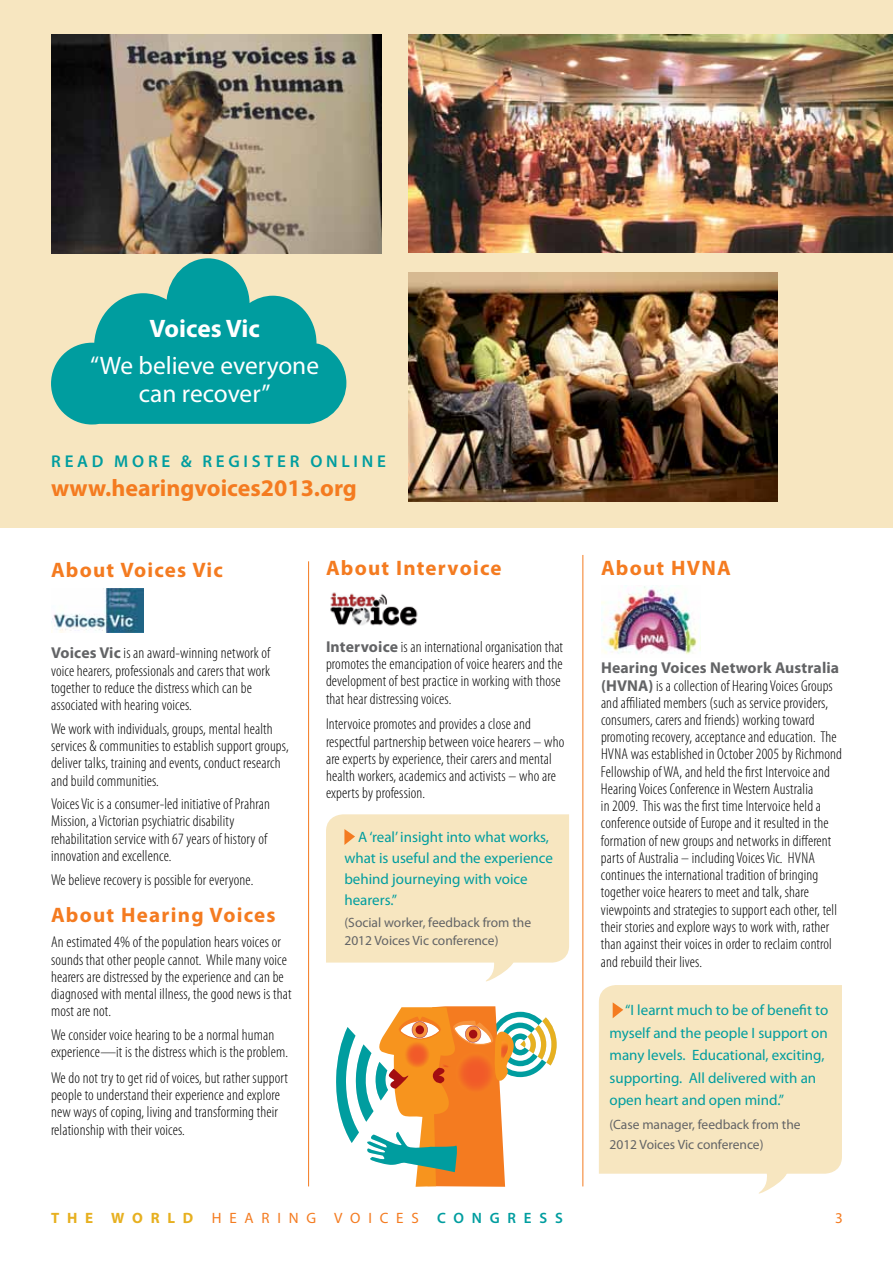
<style>
.page{position:relative;width:893px;height:1263px;background:#fff}
.page>*{position:absolute;margin:0;border:0;box-sizing:border-box;transform-origin:0 0}
.t1{font:25.35px/28px "Myriad Pro";color:#fff;text-align:center}
.t2{font:700 25.35px "Myriad Pro";color:#fff}
.t3{font:700 24px "Myriad Pro";color:#f47b20}
.t4{font:700 21px "Myriad Pro";letter-spacing:.06em;color:#f47b20}
.t5{font:600 17.1px "Myriad Pro";letter-spacing:.22em;color:#009d9f}
.t6{font:300 condensed 15.75px/17.2px "Myriad Pro";letter-spacing:.01em;color:#000}
.t7{font:15px/22.5px "Myriad Pro";color:#009d9f}
.t8{font:15px "Myriad Pro";letter-spacing:.52em;color:#f47b20}
.t9{font:600 15px "Myriad Pro";color:#009d9f}
.t10{font:13.5px/19.5px "Myriad Pro";color:#636466}
.s1{font-weight:700;font-stretch:normal;color:#636466}
.s2{font-weight:700;color:#e7b020}
.s3{font-weight:600;color:#009d9f}
</style>
<div class="page">
<div style="left:599px;top:985px;width:243px;height:189px;background:#f7e6c0"></div>
<svg style="left:750px;top:1157px;width:39px;height:37px"></svg>
<hr style="left:583px;top:555px;width:1px;height:631px;background:#f47b20">
<hr style="left:308px;top:561px;width:1px;height:625px;background:#f47b20">
<img style="left:51px;top:588px;width:93px;height:45px">
<img style="left:330px;top:592px;width:88px;height:34px">
<img style="left:601px;top:586px;width:100px;height:68px">
<svg style="left:613px;top:1002px;width:10px;height:16px"></svg>
<div style="left:0;top:0;width:893px;height:527px;background:#f7e6c0"></div>
<svg style="left:336px;top:1006px;width:221px;height:181px"></svg>
<img style="left:51px;top:35px;width:331px;height:219px">
<svg style="left:51px;top:258px;width:295px;height:166px;fill:#009d9f"></svg>
<img style="left:409px;top:273px;width:369px;height:229px">
<img style="left:409px;top:35px;width:484px;height:217px">
<svg style="left:326px;top:814px;width:243px;height:168px;background:#f7e8c6"></svg>
<h1 class="t2" style="left:150px;top:314px;width:112px">Voices Vic</h1>
<h1 class="t1" style="left:90px;top:352px;width:230px">“We believe everyone can recover”</h1>
<p class="t5" style="left:51px;top:452px;width:336px">READ MORE &amp; REGISTER ONLINE</p>
<h2 class="t3" style="left:51px;top:474px;width:307px">www.hearingvoices2013.org</h2>
<h3 class="t4" style="left:51px;top:558px;width:173px">About Voices Vic</h3>
<p class="t6" style="left:51px;top:645px;width:221px"><span class="s1">Voices Vic</span> is an award-winning network of voice hearers, professionals and carers that work together to reduce the distress which can be associated with hearing voices.</p>
<p class="t6" style="left:51px;top:720px;width:239px">We work with individuals, groups, mental health services &amp; communities to establish support groups, deliver talks, training and events, conduct research and build communities.</p>
<p class="t6" style="left:51px;top:796px;width:220px">Voices Vic is a consumer-led initiative of Prahran Mission, a Victorian psychiatric disability rehabilitation service with 67 years of history of innovation and excellence.</p>
<p class="t6" style="left:51px;top:871px;width:204px">We believe recovery is possible for everyone.</p>
<h3 class="t4" style="left:51px;top:903px;width:226px">About Hearing Voices</h3>
<p class="t6" style="left:51px;top:934px;width:242px">An estimated 4% of the population hears voices or sounds that other people cannot. While many voice hearers are distressed by the experience and can be diagnosed with mental illness, the good news is that most are not.</p>
<p class="t6" style="left:51px;top:1026px;width:239px">We consider voice hearing to be a normal human experience—it is the distress which is the problem.</p>
<p class="t6" style="left:51px;top:1069px;width:239px">We do not try to get rid of voices, but rather support people to understand their experience and explore new ways of coping, living and transforming their relationship with their voices.</p>
<h3 class="t4" style="left:326px;top:556px;width:177px">About Intervoice</h3>
<p class="t6" style="left:326px;top:638px;width:238px"><span class="s1">Intervoice</span> is an international organisation that promotes the emancipation of voice hearers and the development of best practice in working with those that hear distressing voices.</p>
<p class="t6" style="left:326px;top:716px;width:240px">Intervoice promotes and provides a close and respectful partnership between voice hearers – who are experts by experience, their carers and mental health workers, academics and activists – who are experts by profession.</p>
<p class="t7" style="left:344px;top:827px;width:210px;line-height:21px;text-indent:14px">A ‘real’ insight into what works, what is useful and the experience behind journeying with voice hearers.”</p>
<p class="t10" style="left:344px;top:914px;width:188px;line-height:18px">(Social worker, feedback from the<br>2012 Voices Vic conference)</p>
<h3 class="t4" style="left:601px;top:556px;width:131px">About HVNA</h3>
<p class="t6" style="left:601px;top:660px;width:242px"><span class="s1">Hearing Voices Network Australia (HVNA)</span> is a collection of Hearing Voices Groups and affiliated members (such as service providers, consumers, carers and friends) working toward promoting recovery, acceptance and education. The HVNA was established in October 2005 by Richmond Fellowship ofWA, and held the first Intervoice and Hearing Voices Conference inWestern Australia<br>in 2009. This was the first time Intervoice held a conference outside of Europe and it resulted in the formation of new groups and networks in different parts of Australia – including Voices Vic. HVNA continues the international tradition of bringing together voice hearers to meet and talk, share viewpoints and strategies to support each other, tell their stories and explore ways to work with, rather than against their voices in order to reclaim control and rebuild their lives.</p>
<p class="t7" style="left:609px;top:999px;width:220px;text-indent:16px">“I learnt much to be of benefit to myself and the people I support on many levels. Educational, exciting, supporting. All delivered with an open heart and open mind.”</p>
<p class="t10" style="left:609px;top:1115px;width:193px">(Case manager, feedback from the<br>2012 Voices Vic conference)</p>
<p class="t8" style="left:51px;top:1210px;width:417px"><span class="s2">THE WORLD</span> HEARING VOICES <span class="s3">CON</span></p>
<p class="t9" style="left:490px;top:1210px;width:31px">G RE</p>
<p class="t9" style="left:539px;top:1210px;width:25px">S S</p>
<p class="t8" style="left:835px;top:1210px;width:9px">3</p>
</div>
